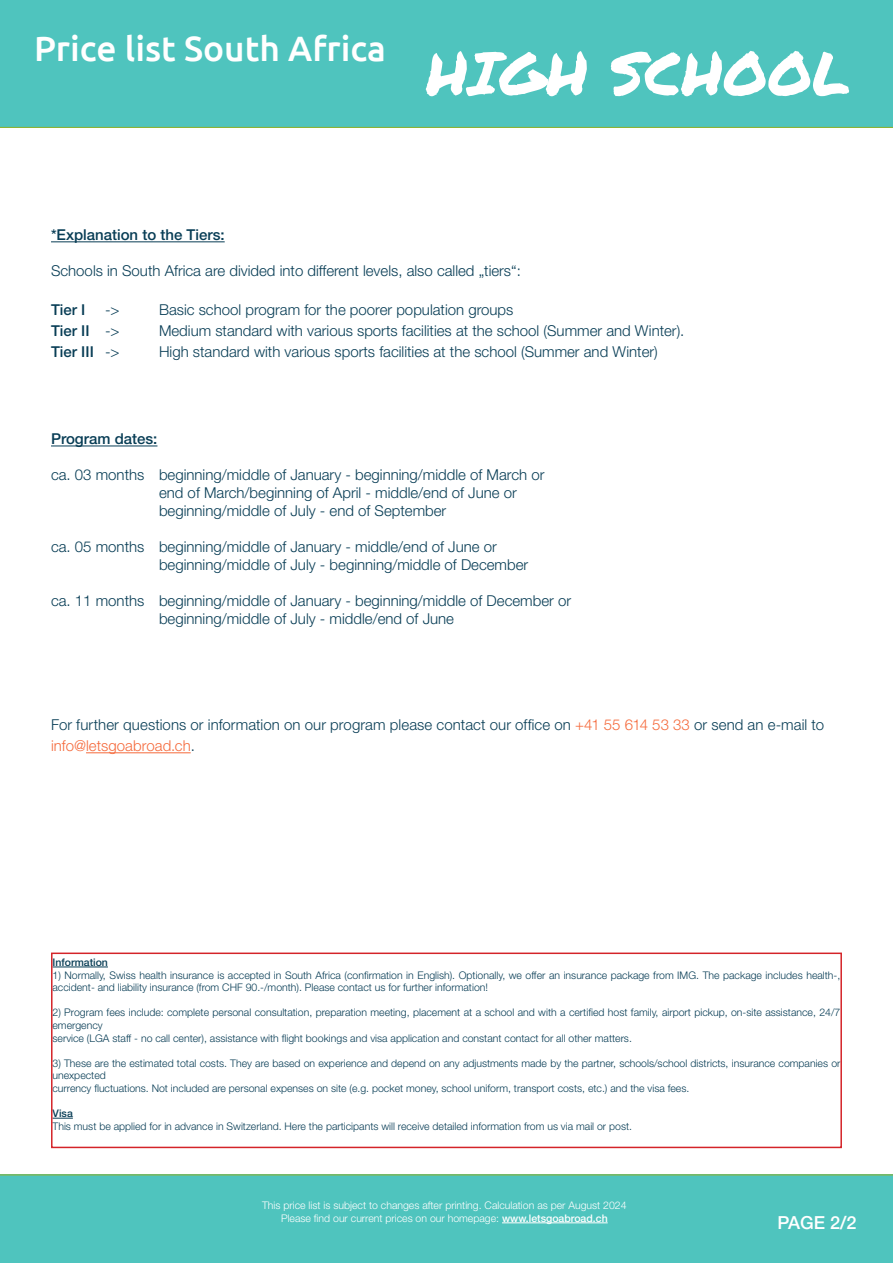
<style>
.page{position:relative;width:893px;height:1263px;background:#fff}
.page>*{position:absolute;margin:0;border:0;box-sizing:border-box;transform-origin:0 0}
.t1{font:60px "Permanent Marker";color:#fff}
.t2{font:500 35.25px "Ubuntu";color:#fff}
.t3{font:500 18px "Helvetica Neue LT Std";color:#fff}
.t4{font:300 15px/18px "Helvetica Neue LT Std";color:#083d55}
.t5{font:500 15px "Helvetica Neue LT Std";color:#083d55}
.t6{font:300 10.5px/12.6px "Helvetica Neue LT Std";color:#083d55}
.t7{font:300 10.5px/12.6px "Helvetica Neue LT Std";color:#fff;text-align:center}
.t8{font:500 10.5px "Helvetica Neue LT Std";color:#083d55}
.s1{font-weight:300}
.s2{color:#f56a3c}
.s3{font-weight:500}
</style>
<div class="page">
<div style="left:0;top:0;width:893px;height:128px;background:#4fc4be"></div>
<div style="left:0;top:1175px;width:893px;height:88px;background:#4fc4be"></div>
<hr style="left:53px;top:967px;width:55px;height:1px;background:#083d55">
<svg style="left:54px;top:1118px;width:19px;height:1px"></svg>
<div style="left:51px;top:952px;width:791px;height:196px;border:2px solid #d42429"></div>
<hr style="left:51px;top:446px;width:106px;height:1px;background:#083d55">
<hr style="left:51px;top:241px;width:174px;height:1px;background:#083d55">
<hr style="left:86px;top:752px;width:105px;height:1px;background:#f56a3c">
<hr style="left:502px;top:1222px;width:106px;height:1px;background:#fff">
<h2 class="t2" style="left:34px;top:27px;width:353px">Price list South Africa</h2>
<h1 class="t1" style="left:426px;top:29px;width:426px">HIGH SCHOOL</h1>
<h3 class="t5" style="left:51px;top:226px;width:175px">*Explanation to the Tiers:</h3>
<h3 class="t4" style="left:51px;top:262px;width:471px">Schools in South Africa are divided into different levels, also called „tiers“:</h3>
<h3 class="t5" style="left:51px;top:301px;width:36px">Tier I</h3>
<h3 class="t4" style="left:105px;top:301px;width:16px">-&gt;</h3>
<h3 class="t4" style="left:159px;top:301px;width:356px">Basic school program for the poorer population groups</h3>
<h3 class="t5" style="left:51px;top:322px;width:70px">Tier II <span class="s1">-&gt;</span></h3>
<h3 class="t4" style="left:159px;top:322px;width:527px">Medium standard with various sports facilities at the school (Summer and Winter).</h3>
<h3 class="t5" style="left:51px;top:343px;width:70px">Tier III <span class="s1">-&gt;</span></h3>
<h3 class="t4" style="left:159px;top:343px;width:500px">High standard with various sports facilities at the school (Summer and Winter)</h3>
<h3 class="t5" style="left:51px;top:430px;width:108px">Program dates:</h3>
<h3 class="t4" style="left:159px;top:466px;width:387px;text-indent:-108px">ca. 03 months beginning/middle of January - beginning/middle of March or end of March/beginning of April - middle/end of June or beginning/middle of July - end of September</h3>
<h3 class="t4" style="left:159px;top:538px;width:371px;text-indent:-108px">ca. 05 months beginning/middle of January - middle/end of June or beginning/middle of July - beginning/middle of December</h3>
<h3 class="t4" style="left:51px;top:592px;width:522px;text-align:center">ca. 11 months beginning/middle of January - beginning/middle of December or beginning/middle of July - middle/end of June</h3>
<h3 class="t4" style="left:51px;top:713px;width:774px;line-height:21.6px">For further questions or information on our program please contact our office on <span class="s2">+41 55 614 53 33</span> or send an e-mail to <span class="s2">info@letsgoabroad.ch</span>.</h3>
<p class="t8" style="left:53px;top:956px;width:57px">Information</p>
<p class="t6" style="left:53px;top:968px;width:789px">1) Normally, Swiss health insurance is accepted in South Africa (confirmation in English). Optionally, we offer an insurance package from IMG. The package includes health-, accident- and liability insurance (from CHF 90.-/month). Please contact us for further information!</p>
<p class="t6" style="left:53px;top:1006px;width:789px">2) Program fees include: complete personal consultation, preparation meeting, placement at a school and with a certified host family, airport pickup, on-site assistance, 24/7 emergency<br>service (LGA staff - no call center), assistance with flight bookings and visa application and constant contact for all other matters.</p>
<p class="t6" style="left:53px;top:1056px;width:789px">3) These are the estimated total costs. They are based on experience and depend on any adjustments made by the partner, schools/school districts, insurance companies or unexpected<br>currency fluctuations. Not included are personal expenses on site (e.g. pocket money, school uniform, transport costs, etc.) and the visa fees.</p>
<p class="t8" style="left:53px;top:1107px;width:22px">Visa</p>
<p class="t6" style="left:53px;top:1119px;width:581px">This must be applied for in advance in Switzerland. Here the participants will receive detailed information from us via mail or post.</p>
<p class="t7" style="left:262px;top:1199px;width:366px">This price list is subject to changes after printing. Calculation as per August 2024<br>Please find our current prices on our homepage: <span class="s3">www.letsgoabroad.ch</span></p>
<h3 class="t3" style="left:778px;top:1212px;width:81px">PAGE 2/2</h3>
</div>
